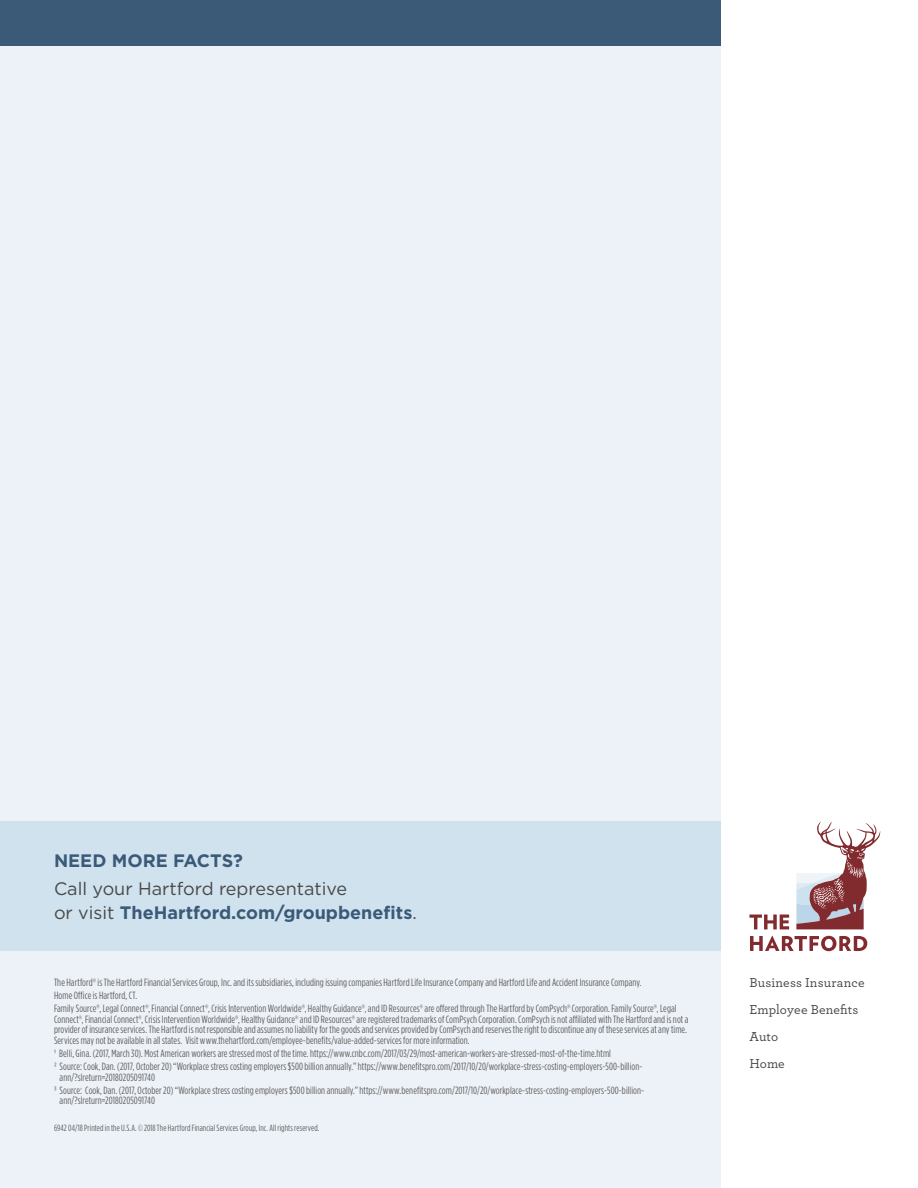
<style>
.page{position:relative;width:918px;height:1188px;background:#fff}
.page>*{position:absolute;margin:0;border:0;box-sizing:border-box;transform-origin:0 0}
.t1{font:18px/24px "Gotham";color:#484848}
.t2{font:700 18px "Gotham";color:#3b5a78}
.t3{font:500 13.5px/27px "Archer";letter-spacing:.01em;color:#474748}
.t4{font:10.5px/12.9px "Gotham Condensed";letter-spacing:.005em;color:#625f5f}
.t5{font:9px "Gotham Condensed";letter-spacing:.01em;color:#625f5f}
.s1{font-weight:700;color:#3b5a78}
</style>
<div class="page">
<div style="left:0;top:0;width:721px;height:1188px;background:#ebf2f8"></div>
<div style="left:0;top:821px;width:721px;height:130px;background:#cee1ee"></div>
<svg style="left:749px;top:915px;width:40px;height:14px"></svg>
<svg style="left:750px;top:936px;width:117px;height:15px"></svg>
<svg style="left:796px;top:822px;width:84px;height:107px"></svg>
<hr style="left:917px;top:821px;width:1px;height:130px;background:#cee1ee">
<div style="left:0;top:0;width:721px;height:45px;background:#3b5a78"></div>
<h1 class="t2" style="left:54px;top:849px;width:190px">NEED MORE FACTS?</h1>
<h1 class="t1" style="left:54px;top:876px;width:364px">Call your Hartford representative<br>or visit <span class="s1">TheHartford.com/groupbenefits</span>.</h1>
<p class="t4" style="left:54px;top:976px;width:624px">The Hartford® is The Hartford Financial Services Group, Inc. and its subsidiaries, including issuing companies Hartford Life Insurance Company and Hartford Life and Accident Insurance Company.<br>Home Office is Hartford, CT.<br>Family Source®, Legal Connect®, Financial Connect®, Crisis Intervention Worldwide®, Healthy Guidance®, and ID Resources® are offered through The Hartford by ComPsych® Corporation. Family Source®, Legal</p>
<p class="t4" style="left:54px;top:1014px;width:636px;line-height:10.5px">Connect®, Financial Connect®, Crisis Intervention Worldwide®, Healthy Guidance® and ID Resources® are registered trademarks of ComPsych Corporation. ComPsych is not affiliated with The Hartford and is not a provider of insurance services. The Hartford is not responsible and assumes no liability for the goods and services provided by ComPsych and reserves the right to discontinue any of these services at any time.<br>Services may not be available in all states. Visit www.thehartford.com/employee-benefits/value-added-services for more information.</p>
<p class="t4" style="left:54px;top:1047px;width:590px">1 Belli, Gina. (2017, March 30). Most American workers are stressed most of the time. https://www.cnbc.com/2017/03/29/most-american-workers-are-stressed-most-of-the-time.html<br>2 Source: Cook, Dan. (2017, October 20) “Workplace stress costing employers $500 billion annually.” https://www.benefitspro.com/2017/10/20/workplace-stress-costing-employers-500-billion-</p>
<p class="t4" style="left:54px;top:1070px;width:592px;text-indent:6px">ann/?slreturn=20180205091740<br>3 Source: Cook, Dan. (2017, October 20) “Workplace stress costing employers $500 billion annually.” https://www.benefitspro.com/2017/10/20/workplace-stress-costing-employers-500-billion-</p>
<p class="t4" style="left:60px;top:1094px;width:97px">ann/?slreturn=20180205091740</p>
<p class="t5" style="left:54px;top:1122px;width:267px">6942 04/18 Printed in the U.S.A. © 2018 The Hartford Financial Services Group, Inc. All rights reserved.</p>
<p class="t3" style="left:749px;top:968px;width:117px">Business Insurance<br>Employee Benefits<br>Auto<br>Home</p>
</div>
